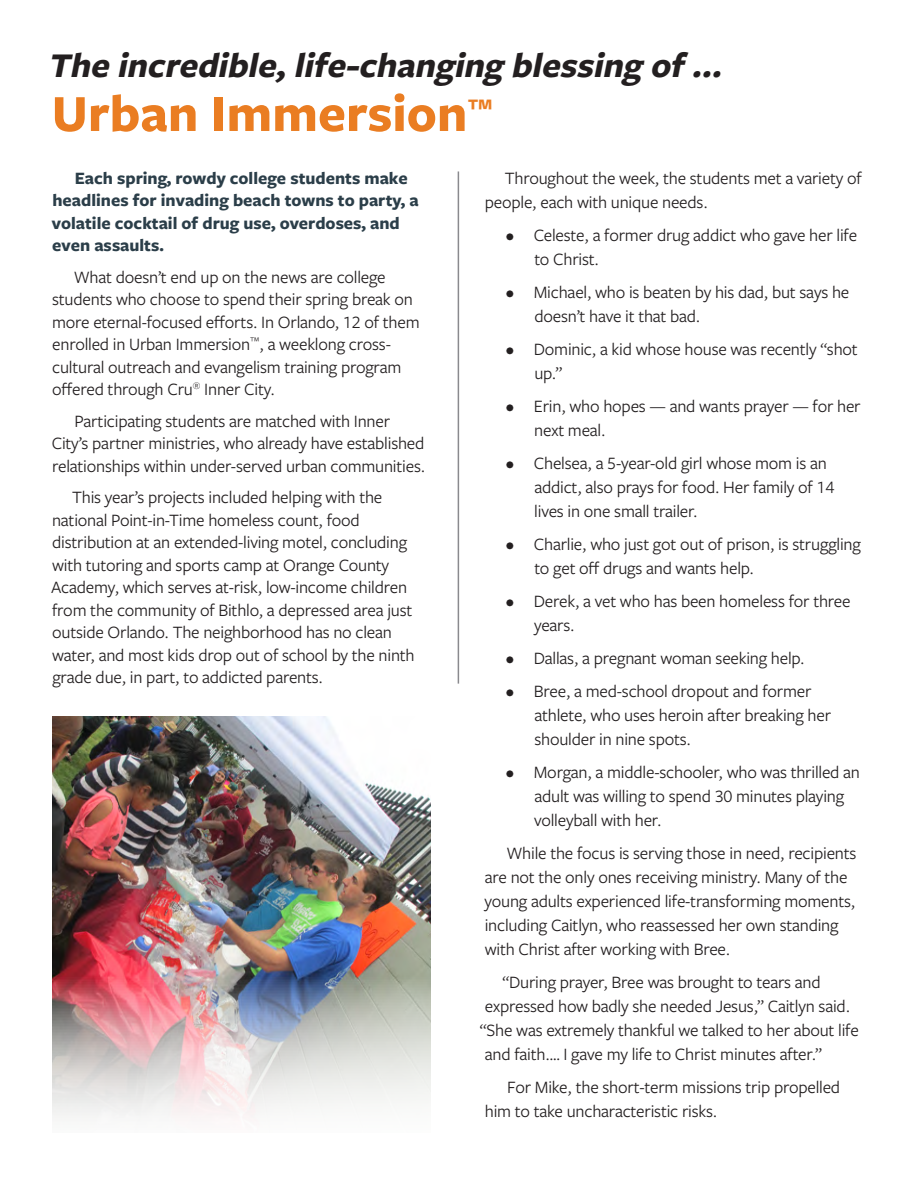
<style>
.page{position:relative;width:919px;height:1189px;background:#fff}
.page>*{position:absolute;margin:0;border:0;box-sizing:border-box;transform-origin:0 0}
.Heading_1{font:700 54px "Freight Sans Pro";color:#ea7d22}
.Heading_1-2{font:italic 700 36px "Freight Sans Pro";color:#231f20}
.Body_Copy{font:18px/24px "Freight Sans Pro";letter-spacing:-.01em;color:#231f20}
.Body_Copy-2{font:700 18px/22.5px "Freight Sans Pro";color:#2b3e49}
</style>
<div class="page">
<img style="left:52px;top:716px;width:378px;height:402px">
<hr style="left:457px;top:171px;width:2px;height:513px;background:#8a8a8e">
<p class="Heading_1-2" style="left:48px;top:40px;width:684px">The incredible,life-changing blessing of...</p>
<p class="Heading_1" style="left:52px;top:76px;width:443px">Urban Immersion<sup>™</sup></p>
<p class="Body_Copy-2" style="left:52px;top:166px;width:368px;text-indent:23px">Each spring, rowdy college students make headlines for invading beach towns to party, a volatile cocktail of drug use, overdoses, and even assaults.</p>
<p class="Body_Copy" style="left:52px;top:265px;width:369px;line-height:22.5px;text-indent:22px">What doesn’t end up on the news are college students who choose to spend their spring break on more eternal-focused efforts. In Orlando, 12 of them enrolled in Urban Immersion<sup>™</sup>, a weeklong cross&shy;cultural outreach and evangelism training program offered through Cru<sup>®</sup> Inner City.</p>
<p class="Body_Copy" style="left:52px;top:409px;width:375px;line-height:22.5px;text-indent:23px">Participating students are matched with Inner<br>City’s partner ministries, who already have established relationships within under-served urban communities.</p>
<p class="Body_Copy" style="left:51px;top:485px;width:365px;line-height:22.5px;text-indent:21px">This year’s projects included helping with the national Point-in-Time homeless count, food distribution at an extended-living motel, concluding with tutoring and sports camp at Orange County Academy, which serves at-risk, low-income children from the community of Bithlo, a depressed area just outside Orlando. The neighborhood has no clean water, and most kids drop out of school by the ninth grade due, in part, to addicted parents.</p>
<p class="Body_Copy" style="left:484px;top:165px;width:378px;text-indent:20px">Throughout the week, the students met a variety of people, each with unique needs.</p>
<p class="Body_Copy" style="left:534px;top:222px;width:324px;text-indent:-29px">• Celeste, a former drug addict who gave her life to Christ.</p>
<p class="Body_Copy" style="left:534px;top:279px;width:316px;text-indent:-29px">• Michael, who is beaten by his dad, but says he doesn’t have it that bad.</p>
<p class="Body_Copy" style="left:534px;top:336px;width:325px;text-indent:-29px">• Dominic, a kid whose house was recently “shot up.”</p>
<p class="Body_Copy" style="left:534px;top:393px;width:328px;text-indent:-29px">• Erin, who hopes — and wants prayer — for her next meal.</p>
<p class="Body_Copy" style="left:534px;top:450px;width:301px;text-indent:-29px">• Chelsea, a 5-year-old girl whose mom is an addict, also prays for food. Her family of 14 lives in one small trailer.</p>
<p class="Body_Copy" style="left:534px;top:531px;width:328px;text-indent:-29px">• Charlie, who just got out of prison, is struggling to get off drugs and wants help.</p>
<p class="Body_Copy" style="left:534px;top:588px;width:318px;text-indent:-29px">• Derek, a vet who has been homeless for three years.</p>
<p class="Body_Copy" style="left:505px;top:645px;width:301px">• Dallas, a pregnant woman seeking help.</p>
<p class="Body_Copy" style="left:534px;top:678px;width:298px;text-indent:-29px">• Bree, a med-school dropout and former athlete, who uses heroin after breaking her shoulder in nine spots.</p>
<p class="Body_Copy" style="left:534px;top:759px;width:327px;text-indent:-29px">• Morgan, a middle-schooler, who was thrilled an adult was willing to spend 30 minutes playing volleyball with her.</p>
<p class="Body_Copy" style="left:484px;top:840px;width:373px;text-indent:22px">While the focus is serving those in need, recipients are not the only ones receiving ministry. Many of the young adults experienced life-transforming moments, including Caitlyn, who reassessed her own standing with Christ after working with Bree.</p>
<p class="Body_Copy" style="left:480px;top:969px;width:380px;text-indent:23px">“During prayer, Bree was brought to tears and expressed how badly she needed Jesus,” Caitlyn said. “She was extremely thankful we talked to her about life and faith.… I gave my life to Christ minutes after.”</p>
<p class="Body_Copy" style="left:484px;top:1074px;width:357px;text-indent:22px">For Mike, the short-term missions trip propelled him to take uncharacteristic risks.</p>
</div>
